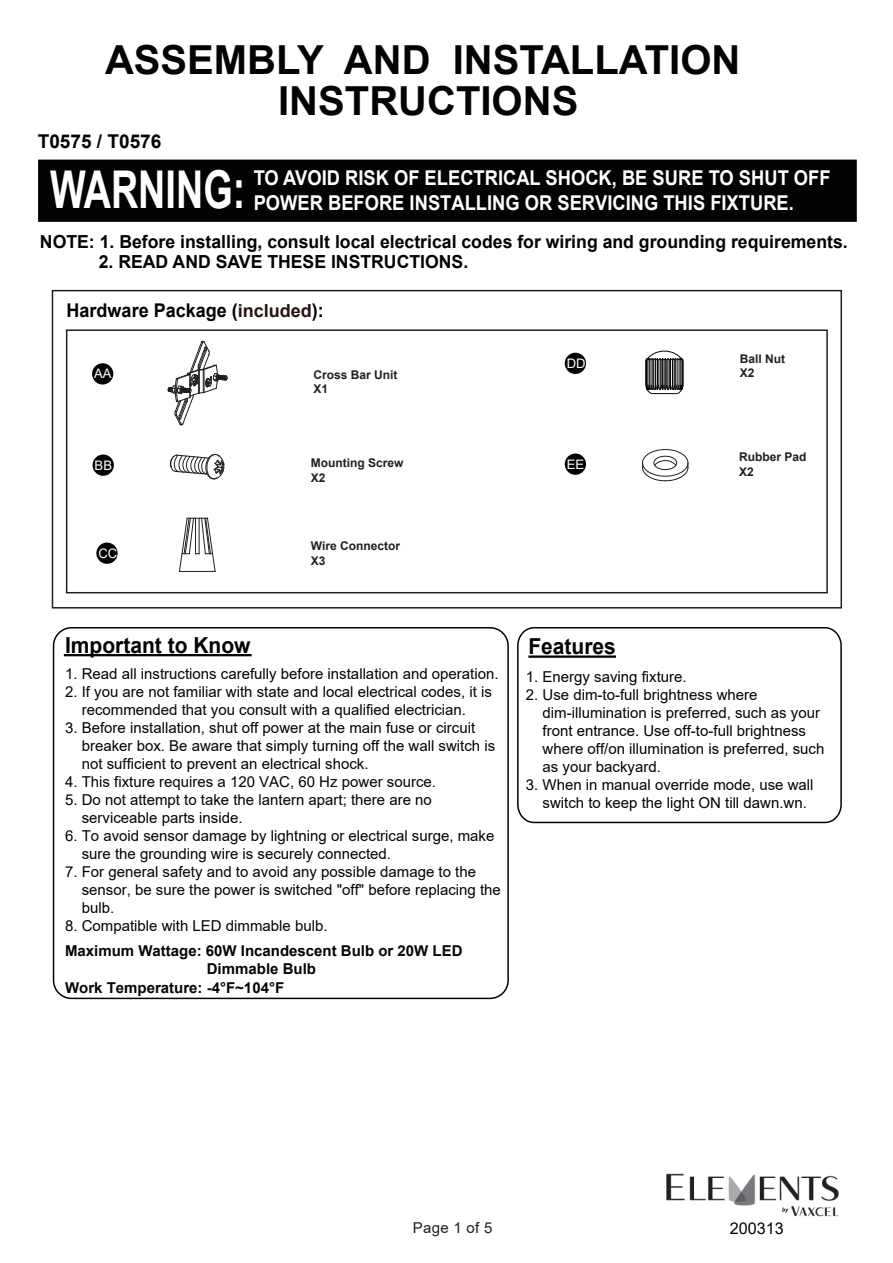
<style>
.page{position:relative;width:893px;height:1263px;background:#fff}
.page>*{position:absolute;margin:0;border:0;box-sizing:border-box;transform-origin:0 0}
.t1{font:700 52.2px "Arial";color:#fff;scale:.72 1}
.t2{font:700 40.05px/41.1px "Arial";color:#030303;text-align:center}
.t3{font:700 22.05px "Arial";color:#030303;scale:.95 1}
.t4{font:700 20.4px/24.6px "Arial";color:#fff;scale:.9 1}
.t5{font:700 19.05px "Arial";color:#030303}
.t6{font:700 18.9px "Arial";color:#030303;scale:.95 1}
.t7{font:700 18px "Arial";color:#030303}
.t8{font:16.2px "Arial";color:#030303}
.t9{font:15px/18px "Arial";color:#030303}
.t10{font:700 15px/19px "Arial";color:#070505}
.t11{font:15px "Arial";letter-spacing:.02em;color:#231f20}
.t12{font:13.05px "Arial";color:#fff}
.t13{font:700 12px/14.4px "Arial";color:#231f20}
.s1{font-size:18px;color:#241510}
.s2{font-weight:700;color:#070505}
.s3{font-weight:700;color:#000}
</style>
<div class="page">
<svg style="left:170px;top:454px;width:54px;height:25px"></svg>
<svg style="left:179px;top:518px;width:37px;height:54px"></svg>
<hr style="left:179px;top:571px;width:36px;height:1px;background:#231f20">
<div style="left:92px;top:363px;width:21px;height:21px;background:#030303;border-radius:50%"></div>
<div style="left:93px;top:454px;width:21px;height:22px;background:#030303;border-radius:50%"></div>
<div style="left:96px;top:542px;width:22px;height:22px;background:#030303;border-radius:50%"></div>
<div style="left:565px;top:353px;width:21px;height:21px;background:#030303;border-radius:50%"></div>
<div style="left:565px;top:453px;width:21px;height:22px;background:#030303;border-radius:50%"></div>
<svg style="left:642px;top:449px;width:47px;height:32px"></svg>
<div style="left:66px;top:329px;width:762px;height:264px;border:2px solid #231f20"></div>
<div style="left:52px;top:290px;width:790px;height:318px;border:2px solid #231f20"></div>
<svg style="left:168px;top:341px;width:60px;height:84px"></svg>
<svg style="left:645px;top:350px;width:39px;height:45px"></svg>
<div style="left:38px;top:160px;width:819px;height:62px;background:#030303;border:2px solid #070304"></div>
<img style="left:666px;top:1173px;width:173px;height:44px">
<hr style="left:65px;top:654px;width:185px;height:2px;background:#030303">
<div style="left:53px;top:627px;width:456px;height:372px;border:2px solid #030303;border-radius:18px"></div>
<svg style="left:517px;top:627px;width:325px;height:197px"></svg>
<h2 class="t2" style="left:105px;top:40px;width:637px">ASSEMBLY AND INSTALLATION<br>INSTRUCTIONS</h2>
<p class="t5" style="left:38px;top:128px;width:125px">T0575 / T0576</p>
<h1 class="t1" style="left:50px;top:152px;width:273px">WARNING:</h1>
<h3 class="t4" style="left:254px;top:166px;width:643px">TO AVOID RISK OF ELECTRICAL SHOCK, BE SURE TO SHUT OFF<br>POWER BEFORE INSTALLING OR SERVICING THIS FIXTURE.</h3>
<p class="t7" style="left:40px;top:229px;width:809px">NOTE: 1. Before installing, consult local electrical codes for wiring and grounding requirements.</p>
<p class="t7" style="left:99px;top:249px;width:371px">2. READ AND SAVE THESE INSTRUCTIONS.</p>
<p class="t6" style="left:67px;top:297px;width:272px">Hardware Package (<span class="s1">included</span>):</p>
<p class="t12" style="left:94px;top:365px;width:19px">AA</p>
<p class="t12" style="left:95px;top:456px;width:19px">BB</p>
<p class="t12" style="left:98px;top:544px;width:20px">CC</p>
<p class="t13" style="left:314px;top:368px;width:86px">Cross Bar Unit<br>X1</p>
<p class="t13" style="left:311px;top:456px;width:94px">Mounting Screw<br>X2</p>
<p class="t13" style="left:311px;top:539px;width:91px">Wire Connector<br>X3</p>
<p class="t12" style="left:567px;top:354px;width:20px">DD</p>
<p class="t12" style="left:567px;top:455px;width:19px">EE</p>
<p class="t13" style="left:740px;top:352px;width:47px">Ball Nut<br>X2</p>
<p class="t13" style="left:739px;top:450px;width:69px">Rubber Pad<br>X2</p>
<h3 class="t3" style="left:65px;top:629px;width:197px">Important to Know</h3>
<p class="t9" style="left:65px;top:664px;width:435px">1. Read all instructions carefully before installation and operation.</p>
<p class="t9" style="left:82px;top:682px;width:412px;text-indent:-17px">2. If you are not familiar with state and local electrical codes, it is recommended that you consult with a qualified electrician.</p>
<p class="t9" style="left:82px;top:718px;width:415px;text-indent:-17px">3. Before installation, shut off power at the main fuse or circuit breaker box. Be aware that simply turning off the wall switch is not sufficient to prevent an electrical shock.</p>
<p class="t9" style="left:65px;top:772px;width:372px">4. This fixture requires a 120 VAC, 60 Hz power source.</p>
<p class="t9" style="left:82px;top:790px;width:352px;text-indent:-17px">5. Do not attempt to take the lantern apart; there are no serviceable parts inside.</p>
<p class="t9" style="left:82px;top:826px;width:414px;text-indent:-17px">6. To avoid sensor damage by lightning or electrical surge, make sure the grounding wire is securely connected.</p>
<p class="t9" style="left:82px;top:862px;width:421px;text-indent:-17px">7. For general safety and to avoid any possible damage to the sensor, be sure the power is switched "off" before replacing the bulb.</p>
<p class="t9" style="left:65px;top:912px;width:399px;line-height:25.5px">8. Compatible with LED dimmable bulb.<br><span class="s2">Maximum Wattage: 60W</span> <span class="s3">Incandescent</span> <span class="s2">Bulb or 20W LED</span></p>
<p class="t10" style="left:65px;top:959px;width:252px;text-indent:142px">Dimmable Bulb<br>Work Temperature: -4°F~104°F</p>
<h3 class="t3" style="left:528px;top:631px;width:94px">Features</h3>
<p class="t9" style="left:526px;top:667px;width:162px">1. Energy saving fixture.</p>
<p class="t9" style="left:543px;top:685px;width:283px;text-indent:-17px">2. Use dim-to-full brightness where dim-illumination is preferred, such as your front entrance. Use off-to-full brightness where off/on illumination is preferred, such as your backyard.</p>
<p class="t9" style="left:543px;top:775px;width:272px;text-indent:-17px">3. When in manual override mode, use wall switch to keep the light ON till dawn.wn.</p>
<p class="t11" style="left:413px;top:1217px;width:81px">Page 1 of 5</p>
<p class="t8" style="left:730px;top:1217px;width:55px">200313</p>
</div>
